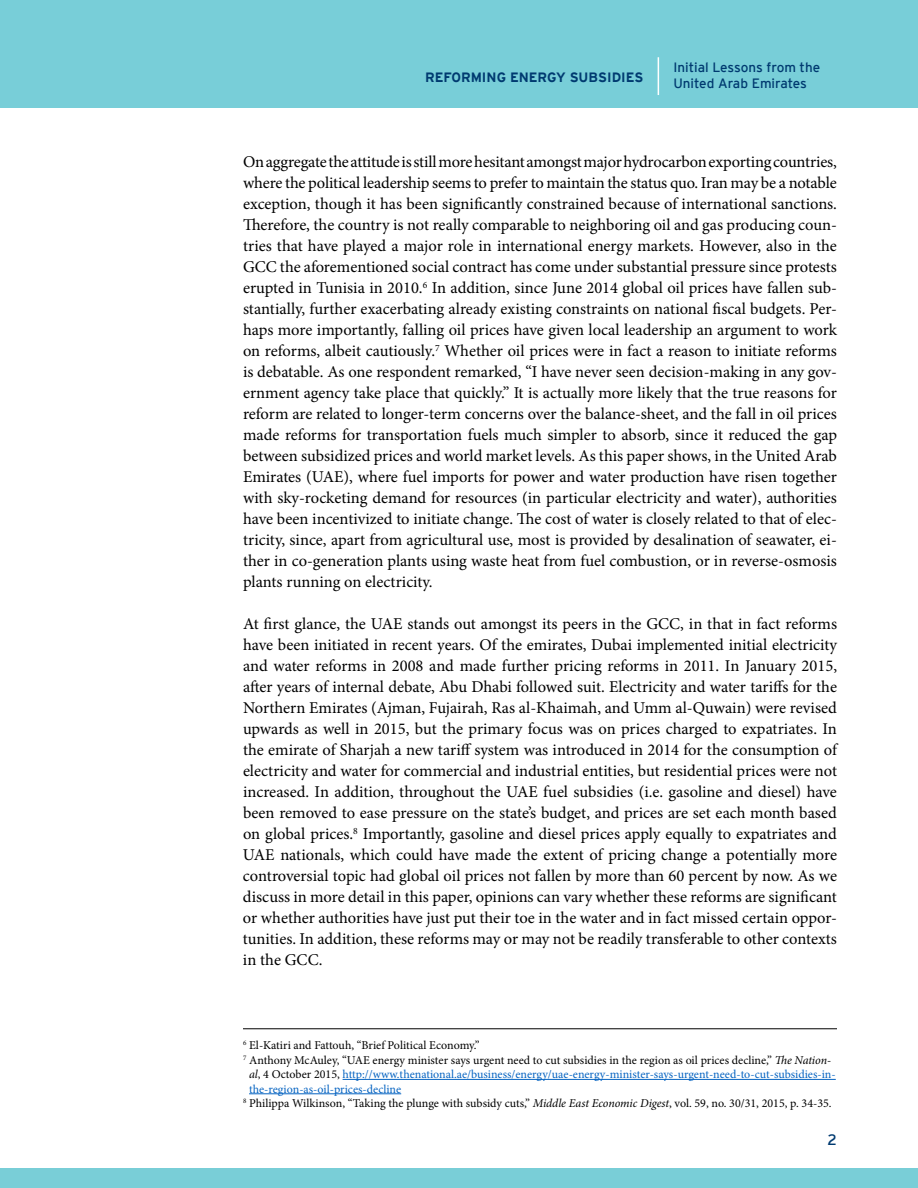
<style>
.page{position:relative;width:918px;height:1188px;background:#fff}
.page>*{position:absolute;margin:0;border:0;box-sizing:border-box;transform-origin:0 0}
.t1{font:16.5px/21px "Minion Pro";color:#000;text-align:justify}
.t2{font:15px "Interstate";color:#003a70}
.t3{font:13.5px/16.2px "Interstate";color:#003a70}
.t4{font:700 13.5px "Interstate";color:#003a70}
.t5{font:12px "Minion Pro";color:#000}
.t6{font:12px "Minion Pro";color:#0563c1}
.s1{font-style:italic}
.s2{font-style:italic;color:#000}
.s3{color:#000}
</style>
<div class="page">
<div style="left:0;top:1168px;width:918px;height:20px;background:#79ced7"></div>
<div style="left:0;top:0;width:918px;height:108px;background:#78ced8"></div>
<hr style="left:658px;top:57px;width:1px;height:38px;background:#fff">
<hr style="left:243px;top:1028px;width:594px;height:1px;background:#000">
<hr style="left:343px;top:1079px;width:493px;height:1px;background:#0563c1">
<hr style="left:249px;top:1093px;width:152px;height:1px;background:#0563c1">
<p class="t4" style="left:425px;top:70px;width:220px">REFORMING ENERGY SUBSIDIES</p>
<p class="t3" style="left:673px;top:59px;width:148px">Initial Lessons from the<br>United Arab Emirates</p>
<p class="t1" style="left:243px;top:152px;width:596px">On aggregate the attitude is still more hesitant amongst major hydrocarbon exporting countries, where the political leadership seems to prefer to maintain the status quo. Iran may be a notable exception, though it has been significantly constrained because of international sanctions.<br>Therefore, the country is not really comparable to neighboring oil and gas producing coun&shy;tries that have played a major role in international energy markets. However, also in the GCC the aforementioned social contract has come under substantial pressure since protests erupted in Tunisia in 2010.<sup>6</sup> In addition, since June 2014 global oil prices have fallen sub&shy;stantially, further exacerbating already existing constraints on national fiscal budgets. Per&shy;haps more importantly, falling oil prices have given local leadership an argument to work on reforms, albeit cautiously.<sup>7</sup> Whether oil prices were in fact a reason to initiate reforms is debatable. As one respondent remarked, “I have never seen decision-making in any gov&shy;ernment agency take place that quickly.” It is actually more likely that the true reasons for reform are related to longer-term concerns over the balance-sheet, and the fall in oil prices made reforms for transportation fuels much simpler to absorb, since it reduced the gap between subsidized prices and world market levels. As this paper shows, in the United Arab Emirates (UAE), where fuel imports for power and water production have risen together with sky-rocketing demand for resources (in particular electricity and water), authorities have been incentivized to initiate change. The cost of water is closely related to that of elec&shy;tricity, since, apart from agricultural use, most is provided by desalination of seawater, ei&shy;ther in co-generation plants using waste heat from fuel combustion, or in reverse-osmosis plants running on electricity.</p>
<p class="t1" style="left:243px;top:614px;width:596px">At first glance, the UAE stands out amongst its peers in the GCC, in that in fact reforms have been initiated in recent years. Of the emirates, Dubai implemented initial electricity and water reforms in 2008 and made further pricing reforms in 2011. In January 2015, after years of internal debate, Abu Dhabi followed suit. Electricity and water tariffs for the Northern Emirates (Ajman, Fujairah, Ras al-Khaimah, and Umm al-Quwain) were revised upwards as well in 2015, but the primary focus was on prices charged to expatriates. In the emirate of Sharjah a new tariff system was introduced in 2014 for the consumption of electricity and water for commercial and industrial entities, but residential prices were not increased. In addition, throughout the UAE fuel subsidies (i.e. gasoline and diesel) have been removed to ease pressure on the state’s budget, and prices are set each month based on global prices.<sup>8</sup> Importantly, gasoline and diesel prices apply equally to expatriates and UAE nationals, which could have made the extent of pricing change a potentially more controversial topic had global oil prices not fallen by more than 60 percent by now. As we discuss in more detail in this paper, opinions can vary whether these reforms are significant or whether authorities have just put their toe in the water and in fact missed certain oppor&shy;tunities. In addition, these reforms may or may not be readily transferable to other contexts in the GCC.</p>
<p class="t5" style="left:243px;top:1038px;width:238px"><sup>6</sup> El-Katiri and Fattouh, “Brief Political Economy.”</p>
<p class="t5" style="left:243px;top:1052px;width:590px"><sup>7</sup> Anthony McAuley, “UAE energy minister says urgent need to cut subsidies in the region as oil prices decline,” <span class="s1">The Nation-</span></p>
<p class="t6" style="left:249px;top:1066px;width:588px"><span class="s2">al</span><span class="s3">, 4 October 2015,</span> http://www.thenational.ae/business/energy/uae-energy-minister-says-urgent-need-to-cut-subsidies-in-</p>
<p class="t6" style="left:249px;top:1081px;width:154px">the-region-as-oil-prices-decline</p>
<p class="t5" style="left:243px;top:1095px;width:590px"><sup>8</sup> Philippa Wilkinson, “Taking the plunge with subsidy cuts,” <span class="s1">Middle East Economic Digest</span>, vol. 59, no. 30/31, 2015, p. 34-35.</p>
<p class="t2" style="left:828px;top:1132px;width:11px">2</p>
</div>
